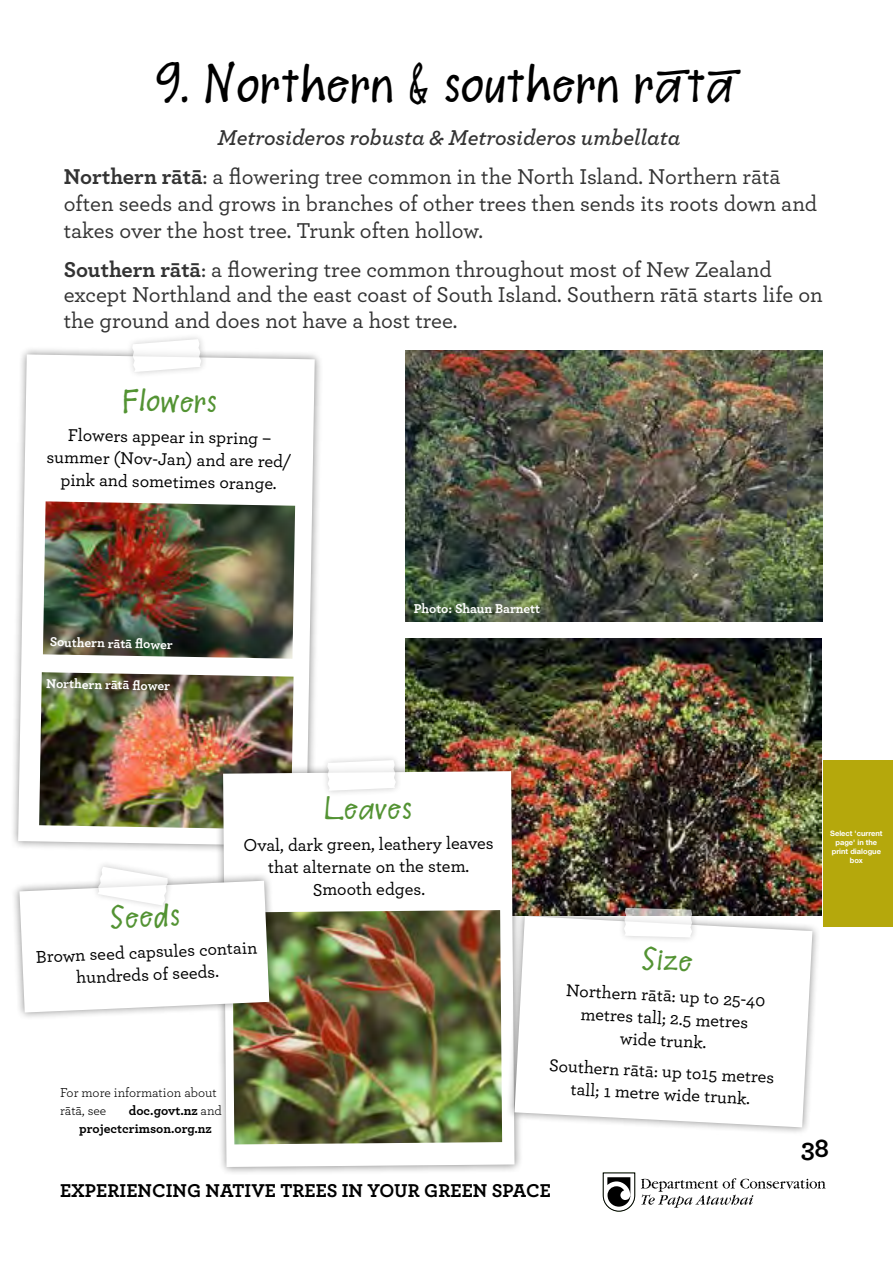
<style>
.page{position:relative;width:893px;height:1263px;background:#fff}
.page>*{position:absolute;margin:0;border:0;box-sizing:border-box;transform-origin:0 0}
.t1{font:45px "Salli Scribbles";color:#000}
.t2{font:27px "Salli Scribbles";color:#539333}
.t3{font:700 27px "Archer";color:#000}
.t4{font:500 22.5px/25.5px "Archer";color:#333}
.t5{font:700 19.5px "Archer";color:#000}
.t6{font:500 18px/22.5px "Archer";letter-spacing:-.01em;color:#000;text-align:center}
.t7{font:700 13.5px "Archer";letter-spacing:-.005em;color:#fff}
.t8{font:700 13.5px/18px "Archer";color:#000}
.t9{font:13.5px/18px "Archer";color:#000}
.t10{font:700 7.5px/9px "Helvetica Neue LT Std";color:#fff;text-align:center}
.s1{font-weight:600;font-style:italic}
.s2{font-weight:700}
.s3{font-weight:400}
</style>
<div class="page">
<img style="left:406px;top:350px;width:417px;height:271px">
<div style="left:10px;top:346px;width:312px;height:509px;background:#000;opacity:.45"></div>
<svg style="left:18px;top:354px;width:297px;height:492px"></svg>
<div style="left:125px;top:333px;width:83px;height:46px;background:#000;opacity:.3"></div>
<svg style="left:132px;top:339px;width:69px;height:33px"></svg>
<img style="left:43px;top:501px;width:252px;height:158px">
<img style="left:39px;top:672px;width:255px;height:158px">
<img style="left:406px;top:638px;width:415px;height:277px">
<div style="left:215px;top:763px;width:308px;height:413px;background:#000;opacity:.45"></div>
<svg style="left:223px;top:771px;width:291px;height:396px"></svg>
<div style="left:321px;top:754px;width:81px;height:43px;background:#000;opacity:.3"></div>
<svg style="left:327px;top:760px;width:69px;height:31px"></svg>
<img style="left:232px;top:910px;width:270px;height:234px">
<div style="left:11px;top:873px;width:266px;height:148px;background:#000;opacity:.45"></div>
<svg style="left:19px;top:867px;width:250px;height:145px"></svg>
<div style="left:507px;top:908px;width:313px;height:228px;background:#000;opacity:.45"></div>
<svg style="left:514px;top:916px;width:298px;height:211px"></svg>
<div style="left:618px;top:902px;width:81px;height:42px;background:#000;opacity:.3"></div>
<svg style="left:624px;top:908px;width:68px;height:29px"></svg>
<svg style="left:603px;top:1172px;width:32px;height:39px"></svg>
<svg style="left:641px;top:1178px;width:185px;height:30px"></svg>
<div style="left:823px;top:760px;width:70px;height:167px;background:#b5a80c"></div>
<h1 class="t1" style="left:155px;top:45px;width:589px">9. Northern &amp; southern ra-ta-</h1>
<p class="t4" style="left:64px;top:116px;width:718px;line-height:39.8px;text-indent:154px"><span class="s1">Metrosideros robusta &amp; Metrosideros umbellata<br></span><span class="s2">Northern rātā</span>: a flowering tree common in the North Island. Northern rātā</p>
<p class="t4" style="left:64px;top:189px;width:755px;line-height:27px">often seeds and grows in branches of other trees then sends its roots down and takes over the host tree. Trunk often hollow.</p>
<p class="t4" style="left:64px;top:255px;width:761px"><span class="s2">Southern rātā</span>: a flowering tree common throughout most of New Zealand except Northland and the east coast of South Island. Southern rātā starts life on the ground and does not have a host tree.</p>
<p class="t2" style="left:124px;top:376px;width:95px;rotate:1deg">Flowers</p>
<p class="t6" style="left:47px;top:422px;width:246px;rotate:1deg">Flowers appear in spring – summer (Nov-Jan) and are red/ pink and sometimes orange.</p>
<p class="t7" style="left:50px;top:631px;width:125px;rotate:1deg">Southern rātā fl ower</p>
<p class="t7" style="left:46px;top:673px;width:125px;rotate:1deg">Northern rātā fl ower</p>
<p class="t7" style="left:414px;top:598px;width:128px">Photo: Shaun Barnett</p>
<p class="t2" style="left:324px;top:785px;width:89px;rotate:-1deg">Leaves</p>
<p class="t6" style="left:243px;top:832px;width:252px">Oval, dark green, leathery leaves that alternate on the stem.<br>Smooth edges.</p>
<p class="t2" style="left:109px;top:894px;width:71px;rotate:-2deg">Seeds</p>
<p class="t6" style="left:36px;top:943px;width:223px;rotate:-2deg">Brown seed capsules contain hundreds of seeds.</p>
<p class="t2" style="left:643px;top:935px;width:53px;rotate:3deg">Size</p>
<p class="t6" style="left:567px;top:978px;width:201px;rotate:3deg">Northern rātā: up to 25-40 metres tall; 2.5 metres wide trunk.</p>
<p class="t6" style="left:550px;top:1053px;width:227px;rotate:3deg">Southern rātā: up to15 metres tall; 1 metre wide trunk.</p>
<p class="t9" style="left:60px;top:1083px;width:158px">For more information about rātā, see</p>
<p class="t8" style="left:79px;top:1101px;width:144px;text-indent:49px">doc.govt.nz <span class="s3">and </span>projectcrimson.org.nz</p>
<p class="t5" style="left:60px;top:1175px;width:492px">EXPERIENCING NATIVE TREES IN YOUR GREEN SPACE</p>
<p class="t10" style="left:830px;top:829px;width:54px">Select 'current page' in the print dialogue box</p>
<p class="t3" style="left:801px;top:1127px;width:30px">38</p>
</div>
